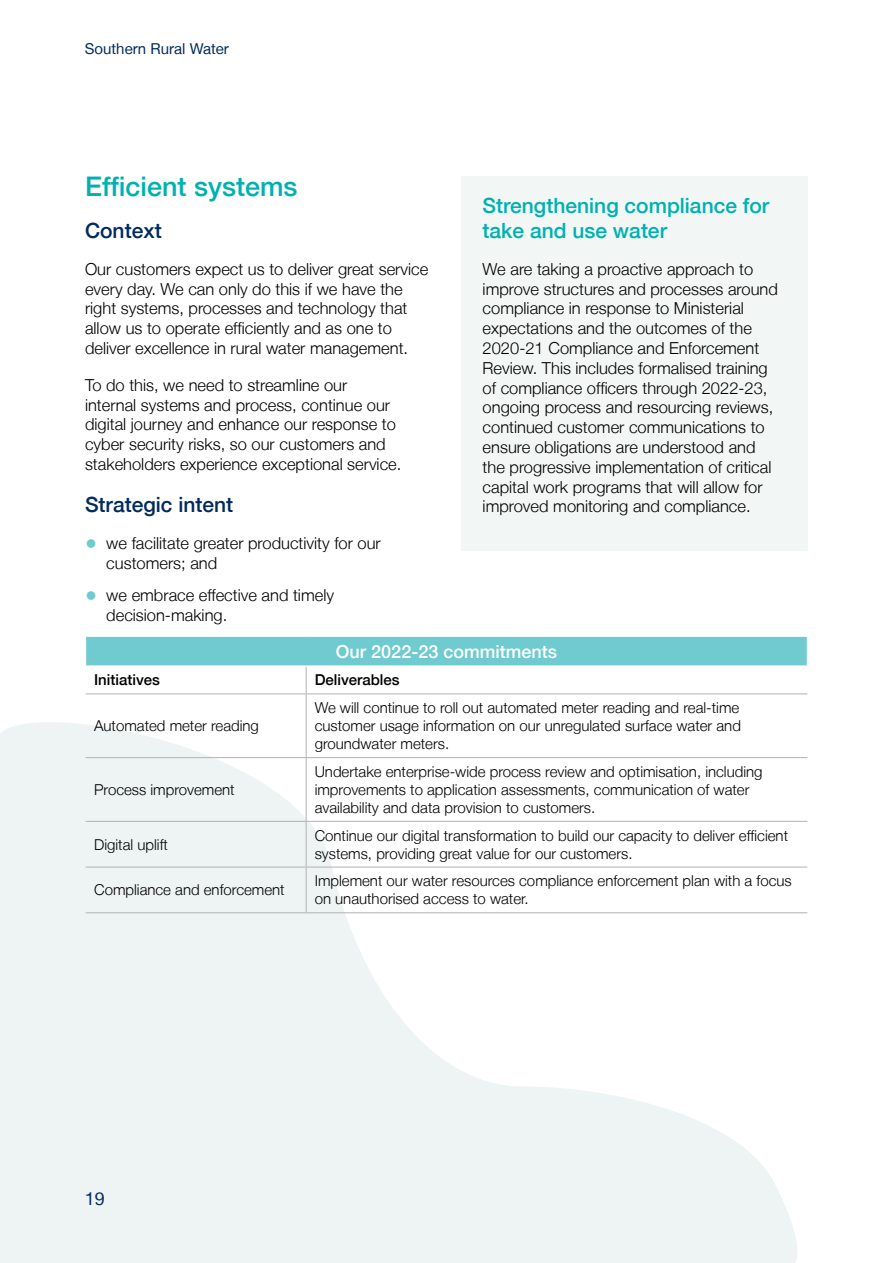
<style>
.page{position:relative;width:893px;height:1263px;background:#fff}
.page>*{position:absolute;margin:0;border:0;box-sizing:border-box;transform-origin:0 0}
.t1{font:500 27px "Helvetica Neue LT";color:#00b1b0}
.t2{font:500 21px/25.2px "Helvetica Neue LT";color:#00b1b0}
.t3{font:500 21px "Helvetica Neue LT";color:#002b5c}
.t4{font:500 18px "Helvetica Neue LT";color:#fff}
.t5{font:18px "Helvetica Neue LT";color:#002b5c}
.t6{font:300 16.5px/19.8px "Helvetica Neue LT";color:#000}
.t7{font:300 15px/18px "Helvetica Neue LT";color:#000}
.t8{font:500 15px "Helvetica Neue LT";color:#000}
.t9{font:15px "Helvetica Neue LT";color:#002b5c}
.s1{font-size:24px;color:#6fcbd0}
</style>
<div class="page">
<svg style="left:0;top:697px;width:808px;height:566px;fill:#edf4f3"></svg>
<div style="left:461px;top:176px;width:347px;height:375px;background:#edf4f3"></div>
<div style="left:86px;top:636px;width:721px;height:30px;background:#6fcbd0"></div>
<svg style="left:306px;top:667px;width:1px;height:26px"></svg>
<hr style="left:86px;top:693px;width:220px;height:1px;background:#b3b2b3">
<hr style="left:306px;top:693px;width:501px;height:1px;background:#b3b2b3">
<hr style="left:306px;top:694px;width:1px;height:63px;background:#b3b2b3">
<hr style="left:86px;top:757px;width:220px;height:1px;background:#b3b2b3">
<hr style="left:306px;top:757px;width:501px;height:1px;background:#b3b2b3">
<hr style="left:306px;top:758px;width:1px;height:63px;background:#b3b2b3">
<hr style="left:86px;top:821px;width:220px;height:1px;background:#b3b2b3">
<hr style="left:306px;top:821px;width:501px;height:1px;background:#b3b2b3">
<hr style="left:306px;top:822px;width:1px;height:45px;background:#b3b2b3">
<hr style="left:306px;top:867px;width:1px;height:45px;background:#b3b2b3">
<hr style="left:85px;top:636px;width:221px;height:1px;background:#fff">
<hr style="left:306px;top:636px;width:502px;height:1px;background:#fff">
<hr style="left:85px;top:665px;width:221px;height:2px;background:#fff">
<hr style="left:306px;top:665px;width:502px;height:2px;background:#fff">
<hr style="left:86px;top:867px;width:220px;height:1px;background:#b3b2b3">
<hr style="left:306px;top:867px;width:501px;height:1px;background:#b3b2b3">
<hr style="left:86px;top:912px;width:220px;height:1px;background:#b3b2b3">
<hr style="left:306px;top:912px;width:501px;height:1px;background:#b3b2b3">
<p class="t9" style="left:85px;top:40px;width:145px">Southern Rural Water</p>
<h1 class="t1" style="left:85px;top:170px;width:214px">Efficient systems</h1>
<p class="t3" style="left:85px;top:218px;width:78px">Context</p>
<p class="t6" style="left:85px;top:259px;width:345px">Our customers expect us to deliver great service every day. We can only do this if we have the right systems, processes and technology that allow us to operate efficiently and as one to deliver excellence in rural water management.</p>
<p class="t6" style="left:85px;top:375px;width:318px">To do this, we need to streamline our internal systems and process, continue our digital journey and enhance our response to cyber security risks, so our customers and stakeholders experience exceptional service.</p>
<p class="t3" style="left:85px;top:492px;width:150px">Strategic intent</p>
<p class="t6" style="left:106px;top:533px;width:276px;text-indent:-21px"><span class="s1">•</span> we facilitate greater productivity for our customers; and</p>
<p class="t6" style="left:106px;top:585px;width:229px;text-indent:-21px"><span class="s1">•</span> we embrace effective and timely decision-making.</p>
<p class="t2" style="left:483px;top:192px;width:288px">Strengthening compliance for take and use water</p>
<p class="t6" style="left:483px;top:259px;width:297px">We are taking a proactive approach to improve structures and processes around compliance in response to Ministerial expectations and the outcomes of the 2020-21 Compliance and Enforcement Review. This includes formalised training of compliance officers through 2022-23, ongoing process and resourcing reviews, continued customer communications to ensure obligations are understood and the progressive implementation of critical capital work programs that will allow for improved monitoring and compliance.</p>
<p class="t4" style="left:336px;top:640px;width:223px">Our 2022-23 commitments</p>
<p class="t8" style="left:94px;top:671px;width:67px">Initiatives</p>
<p class="t8" style="left:315px;top:671px;width:87px">Deliverables</p>
<p class="t7" style="left:94px;top:716px;width:166px">Automated meter reading</p>
<p class="t7" style="left:315px;top:698px;width:428px;text-align:justify">We will continue to roll out automated meter reading and real-time customer usage information on our unregulated surface water and groundwater meters.</p>
<p class="t7" style="left:94px;top:780px;width:142px">Process improvement</p>
<p class="t7" style="left:315px;top:762px;width:449px">Undertake enterprise-wide process review and optimisation, including improvements to application assessments, communication of water availability and data provision to customers.</p>
<p class="t7" style="left:94px;top:835px;width:75px">Digital uplift</p>
<p class="t7" style="left:315px;top:826px;width:475px">Continue our digital transformation to build our capacity to deliver efficient systems, providing great value for our customers.</p>
<p class="t7" style="left:94px;top:881px;width:192px">Compliance and enforcement</p>
<p class="t7" style="left:315px;top:872px;width:479px">Implement our water resources compliance enforcement plan with a focus on unauthorised access to water.</p>
<p class="t5" style="left:85px;top:1188px;width:22px">19</p>
</div>
